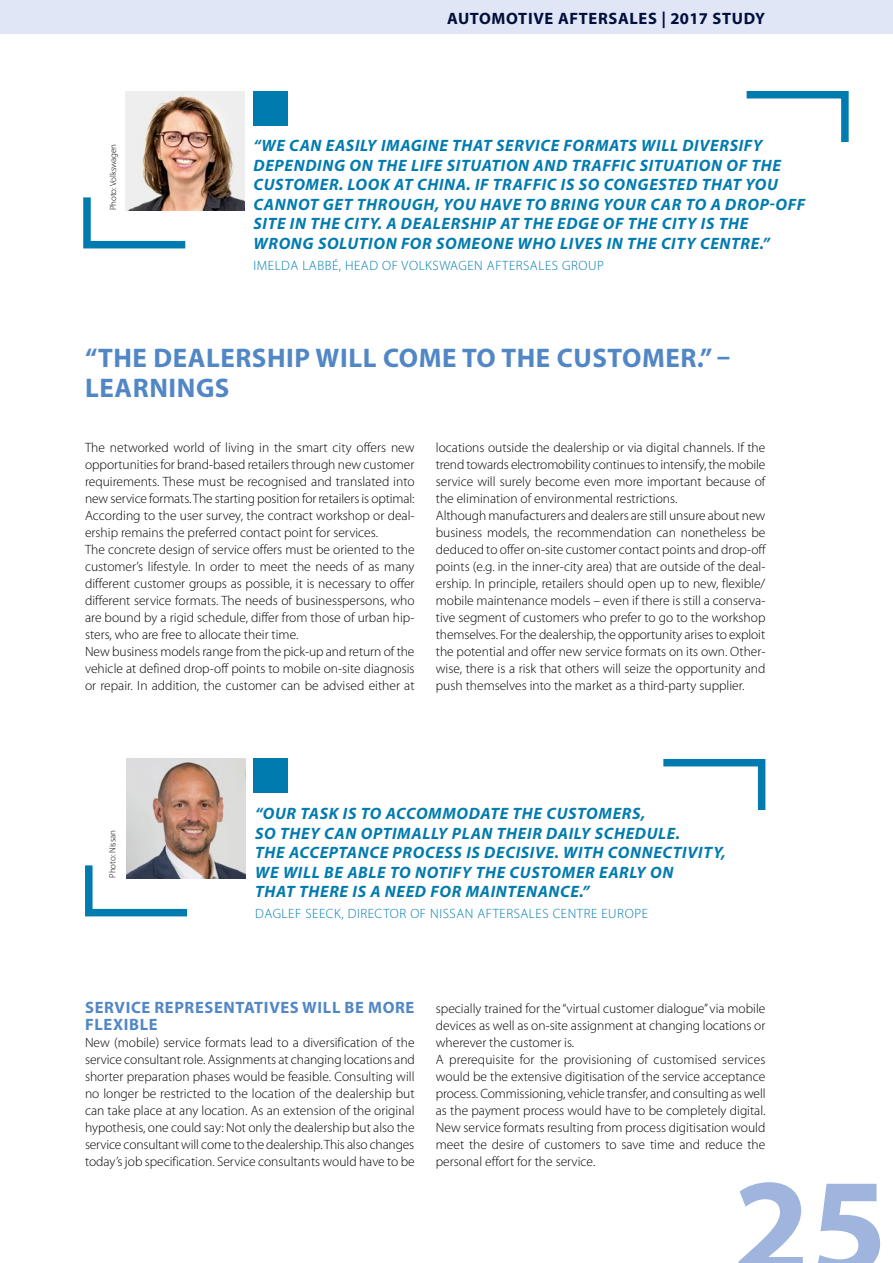
<style>
.page{position:relative;width:893px;height:1263px;background:#fff}
.page>*{position:absolute;margin:0;border:0;box-sizing:border-box;transform-origin:0 0}
.t1{font:700 139.5px "Myriad Pro";color:#9fb5de}
.t2{font:700 27px/30px "Myriad Pro";letter-spacing:.02em;color:#5287c6}
.t3{font:italic 700 16.5px/19.5px "Myriad Pro";letter-spacing:.04em;color:#007baf}
.t4{font:700 16.5px/17px "Myriad Pro";letter-spacing:.04em;color:#5287c6}
.t5{font:700 16.5px "Myriad Pro";letter-spacing:.04em;color:#00103b}
.t6{font:300 13.5px/17px "Myriad Pro";color:#000}
.t7{font:300 13.5px "Myriad Pro";letter-spacing:.04em;color:#007baf}
.t8{font:300 9px "Myriad Pro";letter-spacing:-.01em;color:#000}
</style>
<div class="page">
<div style="left:0;top:0;width:893px;height:34px;background:#e0e6f5"></div>
<div style="left:253px;top:91px;width:34px;height:34px;background:#007baf"></div>
<img style="left:126px;top:91px;width:119px;height:119px">
<svg style="left:83px;top:190px;width:110px;height:59px"></svg>
<svg style="left:746px;top:91px;width:103px;height:51px"></svg>
<div style="left:254px;top:759px;width:34px;height:34px;background:#007baf"></div>
<img style="left:126px;top:759px;width:119px;height:119px">
<svg style="left:85px;top:858px;width:110px;height:59px"></svg>
<svg style="left:663px;top:759px;width:103px;height:51px"></svg>
<p class="t8" style="left:108px;top:210px;width:68px;rotate:-90deg">Photo: Volkswagen</p>
<p class="t5" style="left:447px;top:8px;width:320px">AUTOMOTIVE AFTERSALES | 2017 STUDY</p>
<p class="t3" style="left:253px;top:136px;width:554px">“WE CAN EASILY IMAGINE THAT SERVICE FORMATS WILL DIVERSIFY DEPENDING ON THE LIFE SITUATION AND TRAFFIC SITUATION OF THE CUSTOMER. LOOK AT CHINA. IF TRAFFIC IS SO CONGESTED THAT YOU CANNOT GET THROUGH, YOU HAVE TO BRING YOUR CAR TO A DROP-OFF SITE IN THE CITY. A DEALERSHIP AT THE EDGE OF THE CITY IS THE WRONG SOLUTION FOR SOMEONE WHO LIVES IN THE CITY CENTRE.”</p>
<p class="t7" style="left:253px;top:258px;width:352px">IMELDA LABBÉ, HEAD OF VOLKSWAGEN AFTERSALES GROUP</p>
<h2 class="t2" style="left:85px;top:342px;width:647px">“THE DEALERSHIP WILL COME TO THE CUSTOMER.” –<br>LEARNINGS</h2>
<p class="t6" style="left:85px;top:439px;width:331px">The networked world of living in the smart city offers new opportunities for brand-based retailers through new customer requirements. These must be recognised and translated into new service formats. The starting position for retailers is optimal:<br>According to the user survey, the contract workshop or deal&shy;ership remains the preferred contact point for services.<br>The concrete design of service offers must be oriented to the customer’s lifestyle. In order to meet the needs of as many different customer groups as possible, it is necessary to offer different service formats. The needs of businesspersons, who are bound by a rigid schedule, differ from those of urban hip&shy;sters, who are free to allocate their time.<br>New business models range from the pick-up and return of the vehicle at defined drop-off points to mobile on-site diagnosis or repair. In addition, the customer can be advised either at</p>
<p class="t6" style="left:436px;top:439px;width:331px">locations outside the dealership or via digital channels. If the trend towards electromobility continues to intensify, the mobile service will surely become even more important because of the elimination of environmental restrictions.<br>Although manufacturers and dealers are still unsure about new business models, the recommendation can nonetheless be deduced to offer on-site customer contact points and drop-off points (e.g. in the inner-city area) that are outside of the deal&shy;ership. In principle, retailers should open up to new, flexible/ mobile maintenance models – even if there is still a conserva&shy;tive segment of customers who prefer to go to the workshop themselves. For the dealership, the opportunity arises to exploit the potential and offer new service formats on its own. Other&shy;wise, there is a risk that others will seize the opportunity and push themselves into the market as a third-party supplier.</p>
<p class="t8" style="left:108px;top:877px;width:49px;rotate:-90deg">Photo: Nissan</p>
<p class="t3" style="left:255px;top:803px;width:472px">“OUR TASK IS TO ACCOMMODATE THE CUSTOMERS,<br>SO THEY CAN OPTIMALLY PLAN THEIR DAILY SCHEDULE.<br>THE ACCEPTANCE PROCESS IS DECISIVE. WITH CONNECTIVITY, WE WILL BE ABLE TO NOTIFY THE CUSTOMER EARLY ON<br>THAT THERE IS A NEED FOR MAINTENANCE.”</p>
<p class="t7" style="left:255px;top:906px;width:394px">DAGLEF SEECK, DIRECTOR OF NISSAN AFTERSALES CENTRE EUROPE</p>
<p class="t4" style="left:85px;top:999px;width:331px">SERVICE REPRESENTATIVES WILL BE MORE<br>FLEXIBLE</p>
<p class="t6" style="left:85px;top:1035px;width:331px;text-align:justify">New (mobile) service formats lead to a diversification of the service consultant role. Assignments at changing locations and shorter preparation phases would be feasible. Consulting will no longer be restricted to the location of the dealership but can take place at any location. As an extension of the original hypothesis, one could say: Not only the dealership but also the service consultant will come to the dealership. This also changes today’s job specification. Service consultants would have to be</p>
<p class="t6" style="left:436px;top:1001px;width:331px">specially trained for the “virtual customer dialogue” via mobile devices as well as on-site assignment at changing locations or wherever the customer is.<br>A prerequisite for the provisioning of customised services would be the extensive digitisation of the service acceptance process. Commissioning, vehicle transfer, and consulting as well as the payment process would have to be completely digital.<br>New service formats resulting from process digitisation would meet the desire of customers to save time and reduce the personal effort for the service.</p>
<h1 class="t1" style="left:733px;top:1136px;width:156px">25</h1>
</div>
